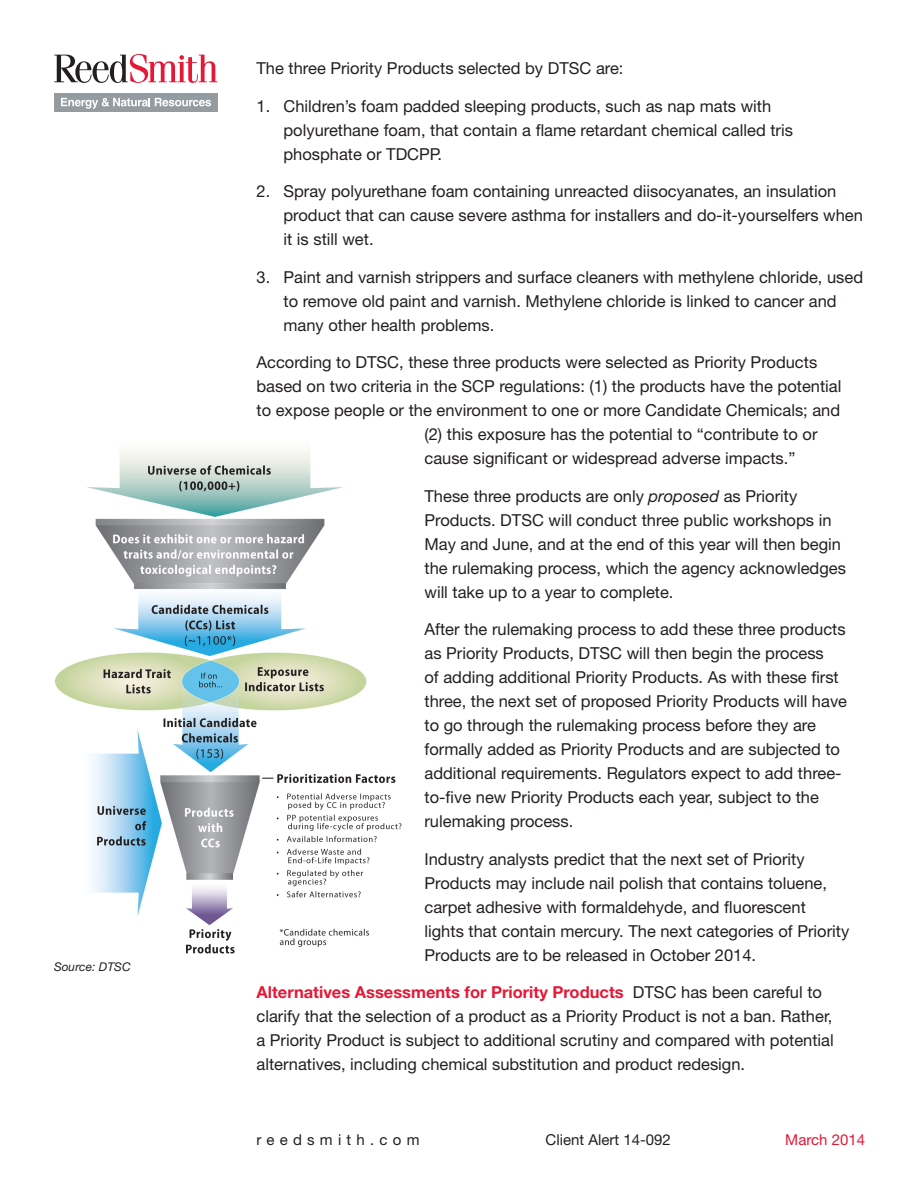
<style>
.page{position:relative;width:918px;height:1188px;background:#fff}
.page>*{position:absolute;margin:0;border:0;box-sizing:border-box;transform-origin:0 0}
.body{font:16.5px/24px "Helvetica Neue LT Std";color:#231f20}
.t1{font:15px "Helvetica Neue LT Std";color:#231f20}
.t2{font:15px "Helvetica Neue LT Std";letter-spacing:.35em;color:#231f20}
.t3{font:15px "Helvetica Neue LT Std";color:#e51836}
.body-2{font:italic 12px "Helvetica Neue LT Std";color:#231f20}
.s1{font-style:italic}
.s2{font-weight:700;color:#e51836}
</style>
<div class="page">
<div style="left:54px;top:93px;width:163px;height:19px;background:#959ca1"></div>
<svg style="left:54px;top:54px;width:164px;height:29px"></svg>
<svg style="left:61px;top:98px;width:150px;height:11px"></svg>
<img style="left:55px;top:449px;width:347px;height:505px">
<p class="body-2" style="left:54px;top:960px;width:78px">Source: DTSC</p>
<p class="body" style="left:256px;top:56px;width:369px">The three Priority Products selected by DTSC are:</p>
<p class="body" style="left:284px;top:94px;width:511px;text-indent:-27px">1. Children’s foam padded sleeping products, such as nap mats with polyurethane foam, that contain a flame retardant chemical called tris phosphate or TDCPP.</p>
<p class="body" style="left:284px;top:179px;width:581px;text-indent:-27px">2. Spray polyurethane foam containing unreacted diisocyanates, an insulation product that can cause severe asthma for installers and do-it-yourselfers when it is still wet.</p>
<p class="body" style="left:284px;top:265px;width:581px;text-indent:-27px">3. Paint and varnish strippers and surface cleaners with methylene chloride, used to remove old paint and varnish. Methylene chloride is linked to cancer and many other health problems.</p>
<p class="body" style="left:256px;top:350px;width:562px">According to DTSC, these three products were selected as Priority Products</p>
<p class="body" style="left:256px;top:374px;width:586px">based on two criteria in the SCP regulations: (1) the products have the potential</p>
<p class="body" style="left:256px;top:398px;width:585px">to expose people or the environment to one or more Candidate Chemicals; and</p>
<p class="body" style="left:424px;top:422px;width:395px">(2) this exposure has the potential to “contribute to or</p>
<p class="body" style="left:424px;top:446px;width:372px">cause significant or widespread adverse impacts.”</p>
<p class="body" style="left:424px;top:484px;width:423px">These three products are only <span class="s1">proposed</span> as Priority Products. DTSC will conduct three public workshops in May and June, and at the end of this year will then begin the rulemaking process, which the agency acknowledges will take up to a year to complete.</p>
<p class="body" style="left:424px;top:617px;width:424px">After the rulemaking process to add these three products as Priority Products, DTSC will then begin the process<br>of adding additional Priority Products. As with these first three, the next set of proposed Priority Products will have to go through the rulemaking process before they are formally added as Priority Products and are subjected to additional requirements. Regulators expect to add three&shy;to-five new Priority Products each year, subject to the rulemaking process.</p>
<p class="body" style="left:424px;top:847px;width:426px">Industry analysts predict that the next set of Priority Products may include nail polish that contains toluene, carpet adhesive with formaldehyde, and fluorescent lights that contain mercury. The next categories of Priority Products are to be released in October 2014.</p>
<p class="body" style="left:256px;top:980px;width:579px"><span class="s2">Alternatives Assessments for Priority Products</span> DTSC has been careful to clarify that the selection of a product as a Priority Product is not a ban. Rather, a Priority Product is subject to additional scrutiny and compared with potential alternatives, including chemical substitution and product redesign.</p>
<p class="t2" style="left:256px;top:1130px;width:165px">reedsmith.com</p>
<p class="t1" style="left:546px;top:1130px;width:127px">Client Alert 14-092</p>
<p class="t3" style="left:785px;top:1130px;width:81px">March 2014</p>
</div>
